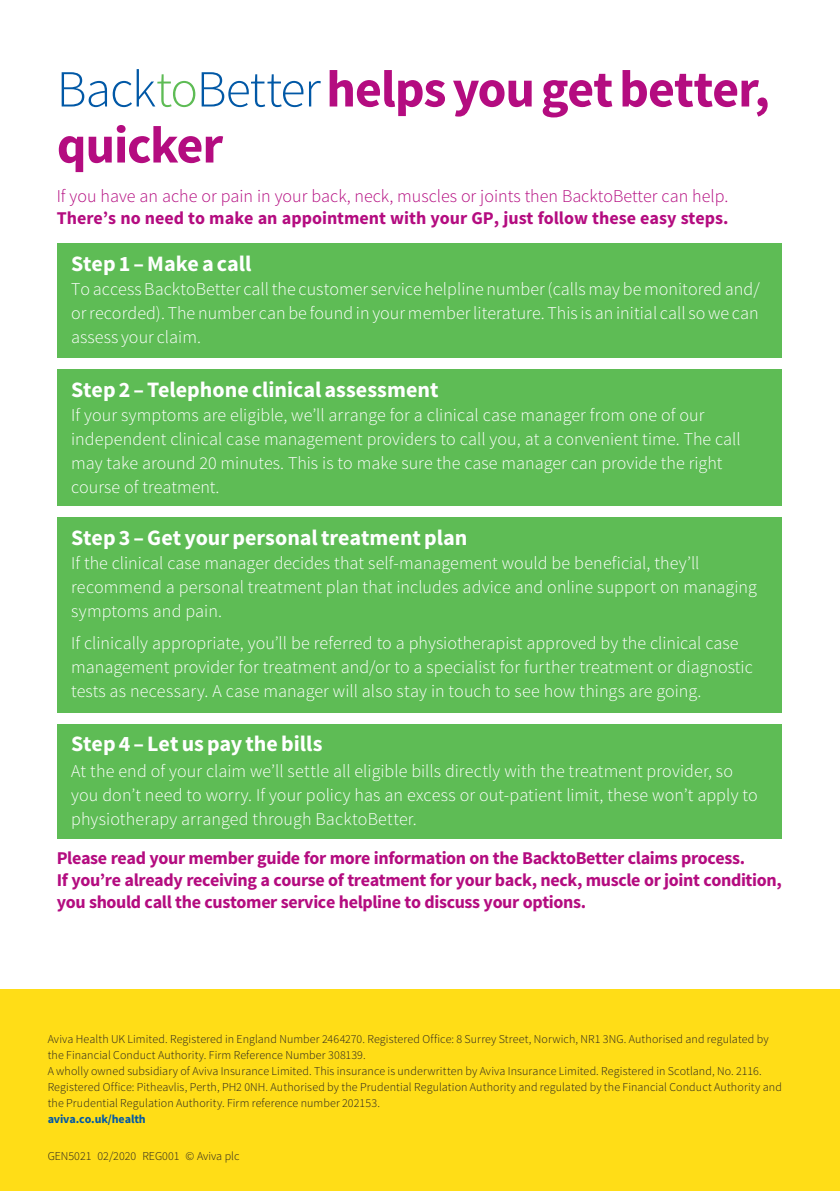
<style>
.page{position:relative;width:840px;height:1191px;background:#fff}
.page>*{position:absolute;margin:0;border:0;box-sizing:border-box;transform-origin:0 0}
.t1{font:700 52px/56px "Source Sans Pro";letter-spacing:-.02em;color:#b40c80}
.t2{font:700 22px "Source Sans Pro";color:#fff}
.t3{font:300 18px/24px "Source Sans Pro";letter-spacing:.005em;color:#fff}
.t4{font:700 18px/22px "Source Sans Pro";letter-spacing:-.02em;color:#b40c80}
.t5{font:300 18px "Source Sans Pro";color:#b40c80}
.t6{font:700 18px "Source Sans Pro";color:#b40c80}
.t7{font:300 12px/16px "Source Sans Pro";letter-spacing:.01em;color:#231f20}
.t8{font:700 12px "Source Sans Pro";letter-spacing:-.01em;color:#0158a6}
.s1{font-weight:300;color:#0158a6}
.s2{font-weight:300;color:#5ebc55}
</style>
<div class="page">
<div style="left:0;top:989px;width:839px;height:202px;background:#ffdd17"></div>
<div style="left:57px;top:243px;width:724px;height:115px;background:#5ebc55"></div>
<div style="left:57px;top:724px;width:724px;height:115px;background:#5ebc55"></div>
<div style="left:57px;top:517px;width:724px;height:196px;background:#5ebc55"></div>
<div style="left:57px;top:369px;width:724px;height:137px;background:#5ebc55"></div>
<h1 class="t1" style="left:57px;top:63px;width:714px"><span class="s1">Back</span><span class="s2">to</span><span class="s1">Better</span> helps you get better, quicker</h1>
<p class="t5" style="left:57px;top:185px;width:672px">If you have an ache or pain in your back, neck, muscles or joints then BacktoBetter can help.</p>
<p class="t6" style="left:57px;top:206px;width:673px">There’s no need to make an appointment with your GP, just follow these easy steps.</p>
<p class="t2" style="left:71px;top:249px;width:182px">Step 1 – Make a call</p>
<p class="t3" style="left:71px;top:277px;width:689px;text-align:justify">To access BacktoBetter call the customer service helpline number (calls may be monitored and/ or recorded). The number can be found in your member literature. This is an initial call so we can assess your claim.</p>
<p class="t2" style="left:71px;top:376px;width:368px">Step 2 – Telephone clinical assessment</p>
<p class="t3" style="left:71px;top:403px;width:670px">If your symptoms are eligible, we’ll arrange for a clinical case manager from one of our independent clinical case management providers to call you, at a convenient time. The call may take around 20 minutes. This is to make sure the case manager can provide the right course of treatment.</p>
<p class="t2" style="left:71px;top:523px;width:397px">Step 3 – Get your personal treatment plan</p>
<p class="t3" style="left:71px;top:550px;width:687px">If the clinical case manager decides that self-management would be beneficial, they’ll recommend a personal treatment plan that includes advice and online support on managing symptoms and pain.</p>
<p class="t3" style="left:71px;top:631px;width:682px">If clinically appropriate, you’ll be referred to a physiotherapist approved by the clinical case management provider for treatment and/or to a specialist for further treatment or diagnostic tests as necessary. A case manager will also stay in touch to see how things are going.</p>
<p class="t2" style="left:71px;top:729px;width:253px">Step 4 – Let us pay the bills</p>
<p class="t3" style="left:71px;top:759px;width:687px">At the end of your claim we’ll settle all eligible bills directly with the treatment provider, so you don’t need to worry. If your policy has an excess or out-patient limit, these won’t apply to physiotherapy arranged through BacktoBetter.</p>
<p class="t4" style="left:57px;top:847px;width:726px">Please read your member guide for more information on the BacktoBetter claims process.<br>If you’re already receiving a course of treatment for your back, neck, muscle or joint condition, you should call the customer service helpline to discuss your options.</p>
<p class="t7" style="left:48px;top:1031px;width:735px">Aviva Health UK Limited. Registered in England Number 2464270. Registered Office: 8 Surrey Street, Norwich, NR1 3NG. Authorised and regulated by the Financial Conduct Authority. Firm Reference Number 308139.<br>A wholly owned subsidiary of Aviva Insurance Limited. This insurance is underwritten by Aviva Insurance Limited. Registered in Scotland, No. 2116.<br>Registered Office: Pitheavlis, Perth, PH2 0NH. Authorised by the Prudential Regulation Authority and regulated by the Financial Conduct Authority and the Prudential Regulation Authority. Firm reference number 202153.</p>
<p class="t8" style="left:48px;top:1111px;width:99px">aviva.co.uk/health</p>
<p class="t7" style="left:48px;top:1148px;width:193px">GEN5021 02/2020 REG001 © Aviva plc</p>
</div>
